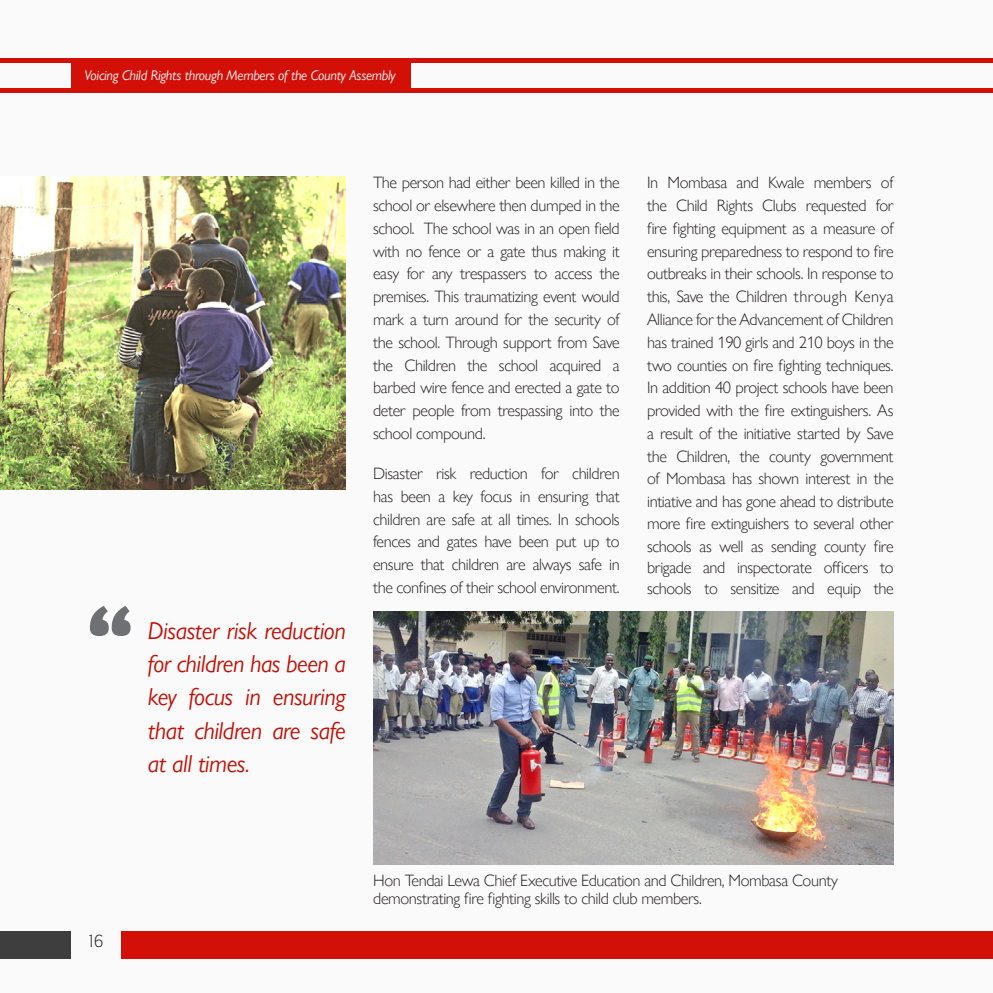
<style>
.page{position:relative;width:993px;height:993px;background:#fff}
.page>*{position:absolute;margin:0;border:0;box-sizing:border-box;transform-origin:0 0}
.t1{font:italic 24.5px/33.2px "Gill Sans Nova";letter-spacing:-.02em;color:#c01007;text-align:justify}
.t2{font:300 17.5px "Haboro Sans Norm";color:#231f20}
.t3{font:300 16.45px/22.6px "Gill Sans Nova";letter-spacing:-.025em;color:#231f20;text-align:justify}
.t4{font:italic 14px "Gill Sans Nova";letter-spacing:-.02em;color:#fff}
</style>
<div class="page">
<div style="left:0;top:0;width:992px;height:992px;background:#fafafa"></div>
<div style="left:410px;top:58px;width:582px;height:5px;background:#d31007"></div>
<div style="left:0;top:58px;width:71px;height:5px;background:#d31007"></div>
<div style="left:410px;top:88px;width:582px;height:5px;background:#d31007"></div>
<div style="left:0;top:88px;width:71px;height:5px;background:#d31007"></div>
<div style="left:122px;top:931px;width:870px;height:27px;background:#d31007"></div>
<div style="left:0;top:931px;width:71px;height:27px;background:#3e3e3f"></div>
<div style="left:71px;top:58px;width:339px;height:35px;background:#d31007"></div>
<img style="left:373px;top:611px;width:520px;height:253px">
<svg style="left:90px;top:606px;width:40px;height:30px"></svg>
<img style="left:0;top:176px;width:345px;height:313px">
<p class="t4" style="left:85px;top:66px;width:312px">Voicing Child Rights through Members of the County Assembly</p>
<p class="t1" style="left:148px;top:613px;width:199px">Disaster risk reduction for children has been a key focus in ensuring that children are safe at all times.</p>
<p class="t3" style="left:373px;top:171px;width:248px">The person had either been killed in the school or elsewhere then dumped in the school. The school was in an open field with no fence or a gate thus making it easy for any trespassers to access the premises. This traumatizing event would mark a turn around for the security of the school. Through support from Save the Children the school acquired a barbed wire fence and erected a gate to deter people from trespassing into the school compound.</p>
<p class="t3" style="left:373px;top:462px;width:248px">Disaster risk reduction for children has been a key focus in ensuring that children are safe at all times. In schools fences and gates have been put up to ensure that children are always safe in the confines of their school environment.</p>
<p class="t3" style="left:647px;top:171px;width:248px">In Mombasa and Kwale members of the Child Rights Clubs requested for fire fighting equipment as a measure of ensuring preparedness to respond to fire outbreaks in their schools. In response to this, Save the Children through Kenya Alliance for the Advancement of Children has trained 190 girls and 210 boys in the two counties on fire fighting techniques.<br>In addition 40 project schools have been provided with the fire extinguishers. As a result of the initiative started by Save the Children, the county government of Mombasa has shown interest in the intiative and has gone ahead to distribute more fire extinguishers to several other schools as well as sending county fire brigade and inspectorate officers to schools to sensitize and equip the</p>
<p class="t2" style="left:89px;top:930px;width:16px">16</p>
<p class="t3" style="left:373px;top:871px;width:466px;line-height:17.5px">Hon Tendai Lewa Chief Executive Education and Children, Mombasa County demonstrating fire fighting skills to child club members.</p>
</div>
